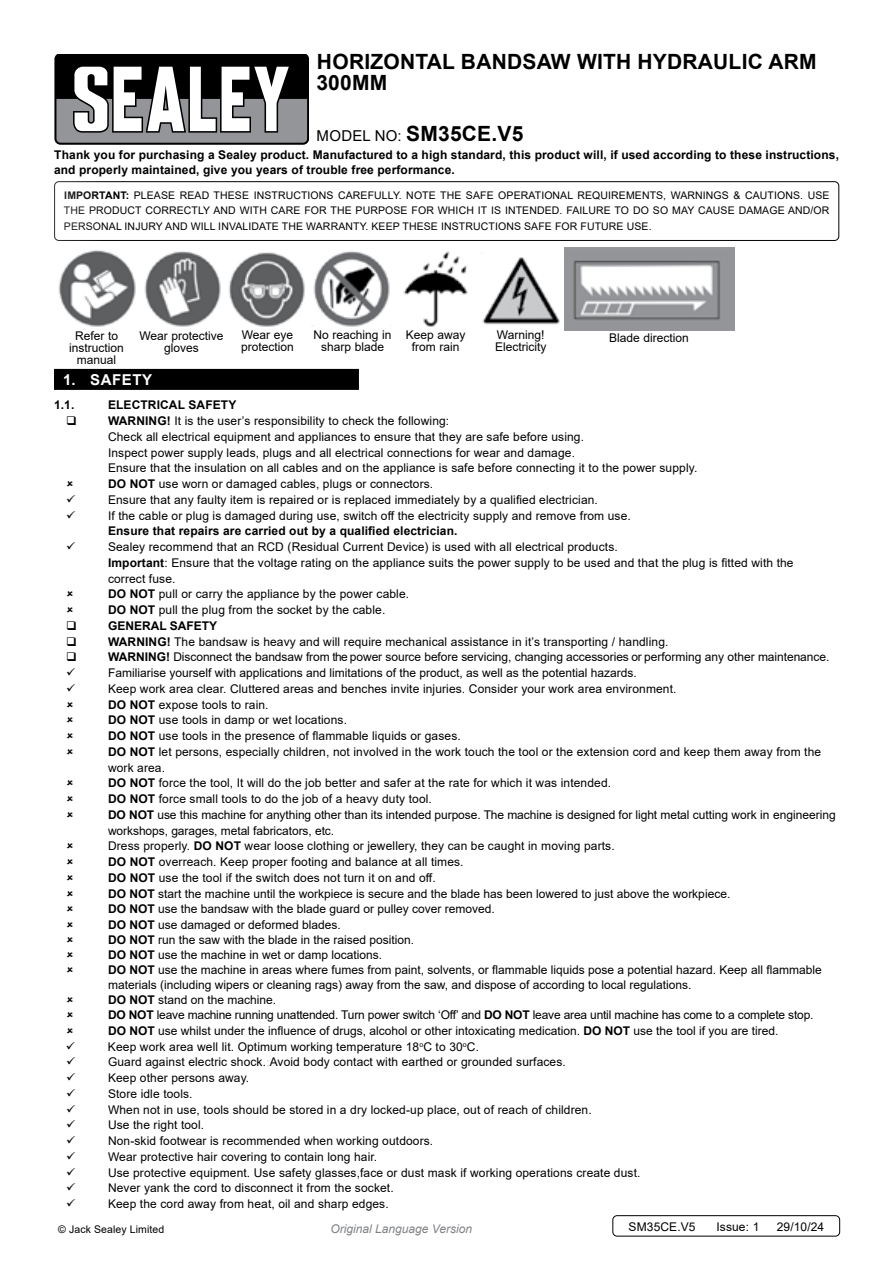
<style>
.page{position:relative;width:893px;height:1263px;background:#fff}
.page>*{position:absolute;margin:0;border:0;box-sizing:border-box;transform-origin:0 0}
.t1{font:700 21px/21px "Arial";letter-spacing:.01em;color:#000}
.t2{font:700 15px "Arial";letter-spacing:.035em;color:#fff}
.t3{font:12px/15.6px "Arial";letter-spacing:.01em;color:#000}
.t4{font:700 12px/15.8px "Arial";letter-spacing:.01em;color:#000}
.t5{font:italic 12px "Arial";color:#808285}
.t6{font:10.5px/15.8px "Arial";letter-spacing:.01em;color:#000;text-align:justify}
.s1{font-weight:400;font-size:15px}
.s2{font-weight:700}
.s3{color:#fff}
</style>
<div class="page">
<svg style="left:54px;top:54px;width:255px;height:90px"></svg>
<div style="left:54px;top:181px;width:785px;height:60px;border:1px solid #000;border-radius:4px"></div>
<div style="left:54px;top:369px;width:305px;height:21px;background:#000"></div>
<img style="left:58px;top:250px;width:78px;height:77px">
<img style="left:144px;top:251px;width:161px;height:76px">
<img style="left:312px;top:251px;width:156px;height:76px">
<div style="left:612px;top:1215px;width:228px;height:21px;border:1px solid #000;border-radius:4px"></div>
<img style="left:482px;top:257px;width:78px;height:68px">
<img style="left:564px;top:248px;width:170px;height:82px">
<h1 class="t1" style="left:316px;top:52px;width:502px">HORIZONTAL BANDSAW WITH HYDRAULIC ARM<br>300MM</h1>
<h1 class="t1" style="left:317px;top:124px;width:208px"><span class="s1">MODEL NO:</span> SM35CE.V5</h1>
<p class="t4" style="left:54px;top:147px;width:786px">Thank you for purchasing a Sealey product. Manufactured to a high standard, this product will, if used according to these instructions, and properly maintained, give you years of trouble free performance.</p>
<p class="t6" style="left:64px;top:187px;width:767px"><span class="s2">IMPORTANT:</span> PLEASE READ THESE INSTRUCTIONS CAREFULLY. NOTE THE SAFE OPERATIONAL REQUIREMENTS, WARNINGS &amp; CAUTIONS. USE THE PRODUCT CORRECTLY AND WITH CARE FOR THE PURPOSE FOR WHICH IT IS INTENDED. FAILURE TO DO SO MAY CAUSE DAMAGE AND/OR PERSONAL INJURY AND WILL INVALIDATE THE WARRANTY. KEEP THESE INSTRUCTIONS SAFE FOR FUTURE USE.</p>
<p class="t3" style="left:69px;top:330px;width:56px;line-height:12px;text-align:center">Refer to instruction manual</p>
<p class="t3" style="left:139px;top:329px;width:86px;line-height:12px;text-align:center">Wear protective gloves</p>
<p class="t3" style="left:241px;top:329px;width:54px;line-height:12px">Wear eye protection</p>
<p class="t3" style="left:313px;top:329px;width:80px;line-height:12px;text-align:center">No reaching in sharp blade</p>
<p class="t3" style="left:406px;top:329px;width:61px;line-height:12px;text-align:center">Keep away from rain</p>
<p class="t3" style="left:495px;top:329px;width:53px;line-height:12px">Warning!<br>Electricity</p>
<p class="t3" style="left:609px;top:330px;width:81px">Blade direction</p>
<p class="t2" style="left:63px;top:369px;width:90px">1. SAFETY</p>
<p class="t4" style="left:54px;top:397px;width:22px">1.1.</p>
<p class="t3" style="left:108px;top:397px;width:591px"><span class="s2">ELECTRICAL SAFETY<br>WARNING!</span> It is the user’s responsibility to check the following:<br>Check all electrical equipment and appliances to ensure that they are safe before using.<br>Inspect power supply leads, plugs and all electrical connections for wear and damage.<br>Ensure that the insulation on all cables and on the appliance is safe before connecting it to the power supply.<br><span class="s2">DO NOT</span> use worn or damaged cables, plugs or connectors.<br>Ensure that any faulty item is repaired or is replaced immediately by a qualified electrician.<br>If the cable or plug is damaged during use, switch off the electricity supply and remove from use.</p>
<p class="t4" style="left:108px;top:523px;width:351px">Ensure that repairs are carried out by a qualified electrician.</p>
<p class="t3" style="left:108px;top:539px;width:729px">Sealey recommend that an RCD (Residual Current Device) is used with all electrical products.<br><span class="s2">Important</span>: Ensure that the voltage rating on the appliance suits the power supply to be used and that the plug is fitted with the<br>correct fuse.<br><span class="s2">DO NOT</span> pull or carry the appliance by the power cable.<br><span class="s2">DO NOT</span> pull the plug from the socket by the cable.<br><span class="s2">GENERAL SAFETY<br>WARNING!</span> The bandsaw is heavy and will require mechanical assistance in it’s transporting / handling.<br><span class="s2">WARNING!</span> Disconnect the bandsaw from the power source before servicing, changing accessories or performing any other maintenance.<br>Familiarise yourself with applications and limitations of the product, as well as the potential hazards.<br>Keep work area clear. Cluttered areas and benches invite injuries. Consider your work area environment.<br><span class="s2">DO NOT</span> expose tools to rain.<br><span class="s2">DO NOT</span> use tools in damp or wet locations.<br><span class="s2">DO NOT</span> use tools in the presence of flammable liquids or gases.<br><span class="s2">DO NOT</span> let persons, especially children, not involved in the work touch the tool or the extension cord and keep them away from the work area.<br><span class="s2">DO NOT</span> force the tool, It will do the job better and safer at the rate for which it was intended.<br><span class="s2">DO NOT</span> force small tools to do the job of a heavy duty tool.<br><span class="s2">DO NOT</span> use this machine for anything other than its intended purpose. The machine is designed for light metal cutting work in engineering workshops, garages, metal fabricators, etc.<br>Dress properly. <span class="s2">DO NOT</span> wear loose clothing or jewellery, they can be caught in moving parts.<br><span class="s2">DO NOT</span> overreach. Keep proper footing and balance at all times.<br><span class="s2">DO NOT</span> use the tool if the switch does not turn it on and off.<br><span class="s2">DO NOT</span> start the machine until the workpiece is secure and the blade has been lowered to just above the workpiece.<br><span class="s2">DO NOT</span> use the bandsaw with the blade guard or pulley cover removed.<br><span class="s2">DO NOT</span> use damaged or deformed blades.<br><span class="s2">DO NOT</span> run the saw with the blade in the raised position.<br><span class="s2">DO NOT</span> use the machine in wet or damp locations.<br><span class="s2">DO NOT</span> use the machine in areas where fumes from paint, solvents, or flammable liquids pose a potential hazard. Keep all flammable materials (including wipers or cleaning rags) away from the saw, and dispose of according to local regulations.<br><span class="s2">DO NOT</span> stand on the machine.<br><span class="s2">DO NOT</span> leave machine running unattended. Turn power switch ‘Off’ and <span class="s2">DO NOT</span> leave area until machine has come to a complete stop.<br><span class="s2">DO NOT</span> use whilst under the influence of drugs, alcohol or other intoxicating medication. <span class="s2">DO NOT</span> use the tool if you are tired.<br>Keep work area well lit. Optimum working temperature 18<sup>o</sup>C to 30<sup>o</sup>C.<br>Guard against electric shock.<span class="s3">:</span>Avoid body contact with earthed or grounded surfaces.<br>Keep other persons away.<br>Store idle tools.<br>When not in use, tools should be stored in a dry locked-up place, out of reach of children.<br>Use the right tool.<br>Non-skid footwear is recommended when working outdoors.<br>Wear protective hair covering to contain long hair.<br>Use protective equipment. Use safety glasses,face or dust mask if working operations create dust.<br>Never yank the cord to disconnect it from the socket.<br>Keep the cord away from heat, oil and sharp edges.</p>
<p class="t6" style="left:58px;top:1221px;width:108px">© Jack Sealey Limited</p>
<p class="t5" style="left:330px;top:1220px;width:143px">Original Language Version</p>
<p class="t3" style="left:628px;top:1218px;width:69px">SM35CE.V5</p>
<p class="t3" style="left:716px;top:1218px;width:44px">Issue: 1</p>
<p class="t3" style="left:777px;top:1218px;width:49px">29/10/24</p>
</div>
